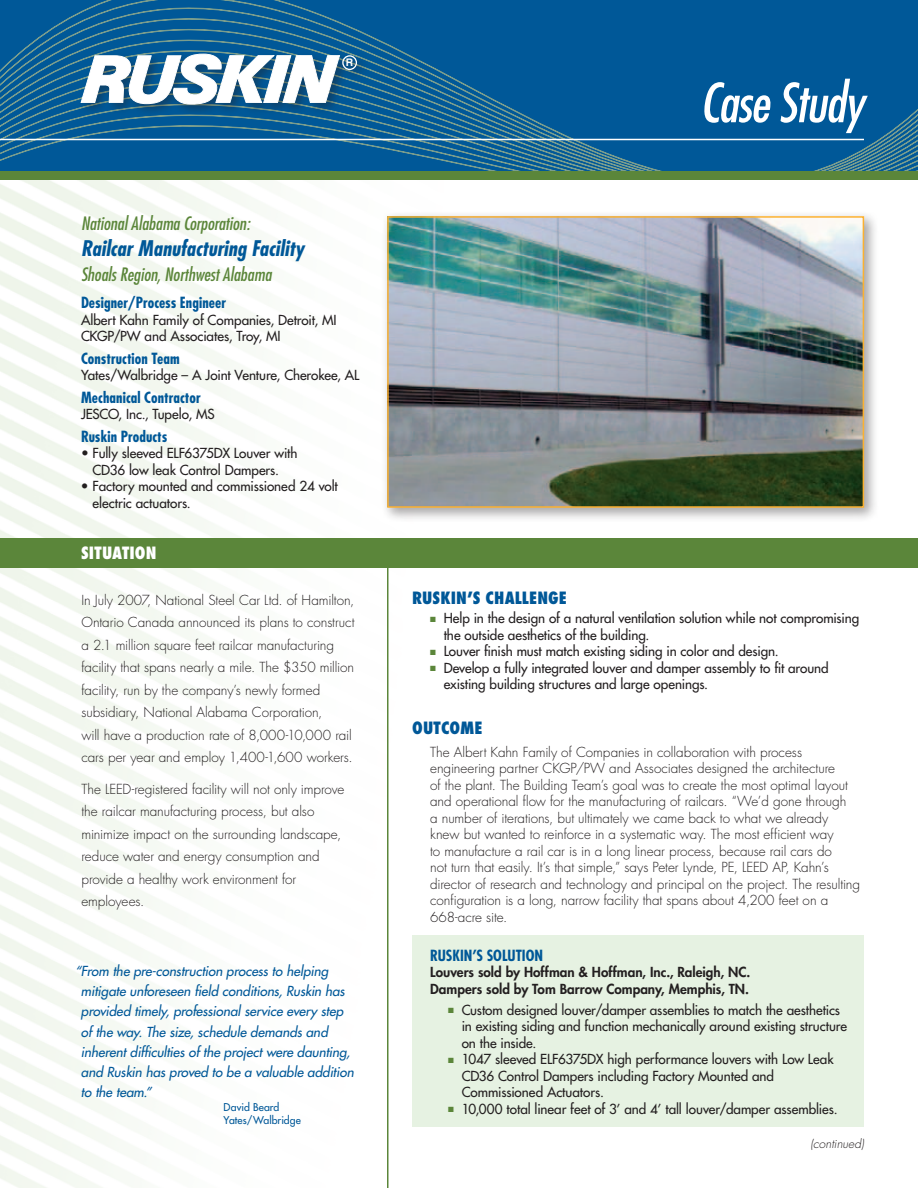
<style>
.page{position:relative;width:918px;height:1188px;background:#fff}
.page>*{position:absolute;margin:0;border:0;box-sizing:border-box;transform-origin:0 0}
.t1{font:italic condensed 52.5px "Futura";letter-spacing:-.02em;color:#fff}
.t2{font:italic 700 condensed 21px "Futura";letter-spacing:.005em;color:#005898}
.t3{font:italic condensed 18px "Futura";color:#5b863a}
.t4{font:800 condensed 16.5px "Futura";letter-spacing:.005em;color:#005898}
.t5{font:800 condensed 16.5px "Futura";letter-spacing:-.005em;color:#fff}
.t6{font:700 condensed 15px "Futura";color:#005898}
.t7{font:300 13.5px/22.5px "Futura";letter-spacing:-.005em;color:#231f20}
.t8{font:13.5px/16.5px "Futura";letter-spacing:-.005em;color:#231f20}
.t9{font:italic 13.5px/20.2px "Futura";letter-spacing:-.005em;color:#005898}
.t10{font:800 13.5px/16.5px "Futura";color:#231f20}
.t11{font:italic 300 12px "Futura";color:#231f20}
.t12{font:10.5px/13.5px "Futura";letter-spacing:.005em;color:#005898}
.t13{font:700 10.5px "Helvetica";color:#fff}
.s1{color:#5b863a}
</style>
<div class="page">
<div style="left:412px;top:936px;width:452px;height:191px;background:#e6f2e2"></div>
<svg style="left:0;top:0;width:918px;height:171px;background:#0a5e97"></svg>
<div style="left:0;top:171px;width:918px;height:9px;background:#5b863a"></div>
<hr style="left:0;top:139px;width:864px;height:1px;background:#fff">
<div style="left:381px;top:210px;width:497px;height:312px;background:#231f20;opacity:.4"></div>
<img style="left:390px;top:219px;width:471px;height:286px">
<div style="left:387px;top:216px;width:477px;height:292px;border:2px solid #fbb131"></div>
<hr style="left:387px;top:555px;width:1px;height:633px;background:#5b863a">
<div style="left:77px;top:50px;width:291px;height:67px;background:#231f20;opacity:.4"></div>
<div style="left:342px;top:55px;width:15px;height:15px;border:1px solid #fff;border-radius:50%"></div>
<svg style="left:81px;top:54px;width:259px;height:51px"></svg>
<div style="left:0;top:538px;width:918px;height:30px;background:#5b863a"></div>
<p class="t13" style="left:346px;top:56px;width:9px">R</p>
<h3 class="t3" style="left:81px;top:213px;width:171px">National Alabama Corporation:</h3>
<h2 class="t2" style="left:81px;top:235px;width:225px">Railcar Manufacturing Facility</h2>
<h3 class="t3" style="left:81px;top:264px;width:192px">Shoals Region, Northwest Alabama</h3>
<p class="t6" style="left:81px;top:293px;width:147px">Designer/Process Engineer</p>
<p class="t8" style="left:81px;top:311px;width:257px">Albert Kahn Family of Companies, Detroit, MI<br>CKGP/PW and Associates, Troy, MI</p>
<p class="t6" style="left:81px;top:349px;width:100px">Construction Team</p>
<p class="t8" style="left:81px;top:367px;width:280px">Yates/Walbridge – A Joint Venture, Cherokee, AL</p>
<p class="t6" style="left:81px;top:388px;width:121px">Mechanical Contractor</p>
<p class="t8" style="left:81px;top:406px;width:135px">JESCO, Inc., Tupelo, MS</p>
<p class="t6" style="left:81px;top:427px;width:88px">Ruskin Products</p>
<p class="t8" style="left:81px;top:445px;width:218px;text-align:center">• Fully sleeved ELF6375DX Louver with<br>CD36 low leak Control Dampers.</p>
<p class="t8" style="left:93px;top:478px;width:247px;text-indent:-12px">• Factory mounted and commissioned 24 volt electric actuators.</p>
<p class="t5" style="left:81px;top:543px;width:77px">SITUATION</p>
<p class="t7" style="left:81px;top:589px;width:275px">In July 2007, National Steel Car Ltd. of Hamilton, Ontario Canada announced its plans to construct a 2.1 million square feet railcar manufacturing facility that spans nearly a mile. The $350 million facility, run by the company’s newly formed subsidiary, National Alabama Corporation,<br>will have a production rate of 8,000-10,000 rail cars per year and employ 1,400-1,600 workers.</p>
<p class="t7" style="left:81px;top:778px;width:264px">The LEED-registered facility will not only improve the railcar manufacturing process, but also minimize impact on the surrounding landscape, reduce water and energy consumption and provide a healthy work environment for employees.</p>
<p class="t9" style="left:81px;top:961px;width:274px;text-indent:-6px">“From the pre-construction process to helping mitigate unforeseen field conditions, Ruskin has provided timely, professional service every step of the way. The size, schedule demands and inherent difficulties of the project were daunting, and Ruskin has proved to be a valuable addition to the team.”</p>
<p class="t12" style="left:224px;top:1100px;width:79px">David Beard<br>Yates/Walbridge</p>
<h1 class="t1" style="left:700px;top:71px;width:166px">Case Study</h1>
<p class="t4" style="left:412px;top:587px;width:156px">RUSKIN’S CHALLENGE</p>
<p class="t8" style="left:444px;top:610px;width:417px;text-indent:-14px"><span class="s1">■</span> Help in the design of a natural ventilation solution while not compromising the outside aesthetics of the building.</p>
<p class="t8" style="left:430px;top:643px;width:350px"><span class="s1">■</span> Louver finish must match existing siding in color and design.</p>
<p class="t8" style="left:444px;top:659px;width:386px;text-indent:-14px"><span class="s1">■</span> Develop a fully integrated louver and damper assembly to fit around existing building structures and large openings.</p>
<p class="t4" style="left:412px;top:718px;width:72px">OUTCOME</p>
<p class="t7" style="left:430px;top:744px;width:431px;line-height:16.5px">The Albert Kahn Family of Companies in collaboration with process engineering partner CKGP/PW and Associates designed the architecture<br>of the plant. The Building Team’s goal was to create the most optimal layout and operational flow for the manufacturing of railcars. “We’d gone through<br>a number of iterations, but ultimately we came back to what we already knew but wanted to reinforce in a systematic way. The most efficient way<br>to manufacture a rail car is in a long linear process, because rail cars do<br>not turn that easily. It’s that simple,” says Peter Lynde, PE, LEED AP, Kahn’s director of research and technology and principal on the project. The resulting configuration is a long, narrow facility that spans about 4,200 feet on a 668-acre site.</p>
<p class="t6" style="left:430px;top:946px;width:114px">Ruskin’s Solution</p>
<p class="t10" style="left:430px;top:964px;width:322px">Louvers sold by Hoffman &amp; Hoffman, Inc., Raleigh, NC.<br>Dampers sold by Tom Barrow Company, Memphis, TN.</p>
<p class="t8" style="left:462px;top:1001px;width:387px;text-indent:-14px"><span class="s1">■</span> Custom designed louver/damper assemblies to match the aesthetics in existing siding and function mechanically around existing structure on the inside.</p>
<p class="t8" style="left:462px;top:1051px;width:373px;text-indent:-14px"><span class="s1">■</span> 1047 sleeved ELF6375DX high performance louvers with Low Leak<br>CD36 Control Dampers including Factory Mounted and<br>Commissioned Actuators.</p>
<p class="t8" style="left:448px;top:1100px;width:391px"><span class="s1">■</span> 10,000 total linear feet of 3’ and 4’ tall louver/damper assemblies.</p>
<p class="t11" style="left:810px;top:1136px;width:55px">(continued)</p>
</div>
